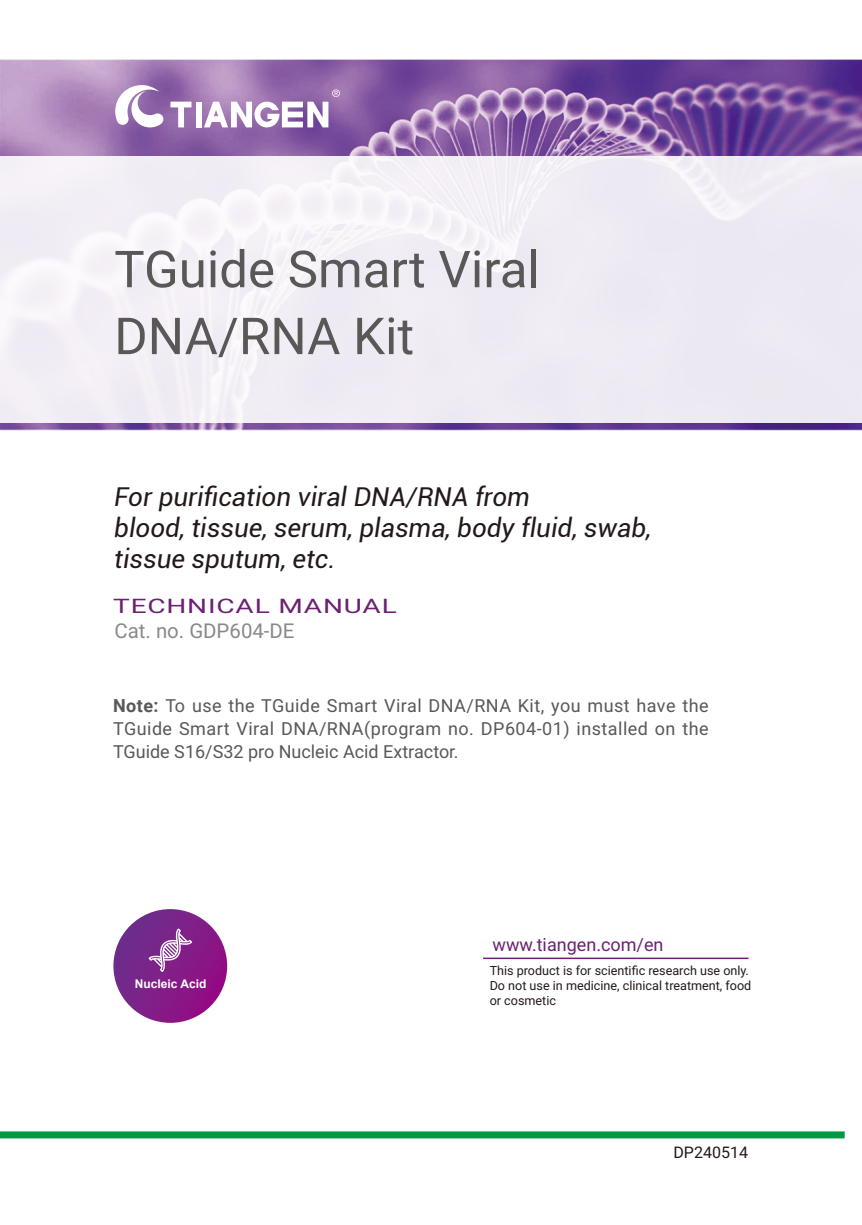
<style>
.page{position:relative;width:862px;height:1225px;background:#fff}
.page>*{position:absolute;margin:0;border:0;box-sizing:border-box;transform-origin:0 0}
.t1{font:51px "Roboto";color:#595857}
.t2{font:italic 26px/31.2px "Roboto";color:#231916}
.t3{font:20.4px "Roboto";color:#898989}
.t4{font:20px "Roboto";letter-spacing:.03em;color:#6b2171;scale:1.4 1}
.t5{font:18px/23px "Roboto";color:#595857;text-align:justify}
.t6{font:18px "Roboto";color:#6b2171}
.正文3{font:16px "Roboto";color:#231916}
.t7{font:12.6px/15.2px "Roboto";color:#231916}
.小标题{font:700 12px "Arial";color:#fff}
.s1{font-weight:700}
</style>
<div class="page">
<div style="left:113px;top:909px;width:114px;height:113px;background:linear-gradient(to right,#71318e,#920d83);border-radius:57px"></div>
<svg style="left:149px;top:928px;width:43px;height:44px;background:#9850a1"></svg>
<img style="left:0;top:59px;width:862px;height:372px">
<div style="left:0;top:156px;width:861px;height:266px;background:#f0ecf4"></div>
<hr style="left:483px;top:957px;width:265px;height:2px;background:#6b2171">
<div style="left:0;top:1131px;width:844px;height:7px;background:#094"></div>
<svg style="left:115px;top:85px;width:48px;height:42px"></svg>
<div style="left:196px;top:102px;width:5px;height:25px;background:#fff"></div>
<svg style="left:170px;top:102px;width:21px;height:25px"></svg>
<svg style="left:204px;top:89px;width:136px;height:38px"></svg>
<p class="t1" style="left:114px;top:233px;width:427px">TGuide Smart Viral</p>
<p class="t1" style="left:114px;top:300px;width:301px">DNA/RNA Kit</p>
<p class="t2" style="left:114px;top:480px;width:417px">For purification viral DNA/RNA from</p>
<p class="t2" style="left:114px;top:511px;width:539px">blood, tissue, serum, plasma, body fluid, swab, tissue sputum, etc.</p>
<p class="t4" style="left:113px;top:592px;width:204px">TECHNICAL MANUAL</p>
<p class="t3" style="left:114px;top:616px;width:181px">Cat. no. GDP604-DE</p>
<p class="t5" style="left:113px;top:693px;width:597px"><span class="s1">Note:</span> To use the TGuide Smart Viral DNA/RNA Kit, you must have the TGuide Smart Viral DNA/RNA(program no. DP604-01) installed on the TGuide S16/S32 pro Nucleic Acid Extractor.</p>
<p class="小标题" style="left:135px;top:975px;width:73px">Nucleic Acid</p>
<p class="t6" style="left:492px;top:932px;width:172px">www.tiangen.com/en</p>
<p class="t7" style="left:490px;top:962px;width:261px">This product is for scientific research use only.</p>
<p class="t7" style="left:490px;top:977px;width:263px">Do not use in medicine, clinical treatment, food or cosmetic</p>
<p class="正文3" style="left:673px;top:1141px;width:76px">DP240514</p>
</div>
